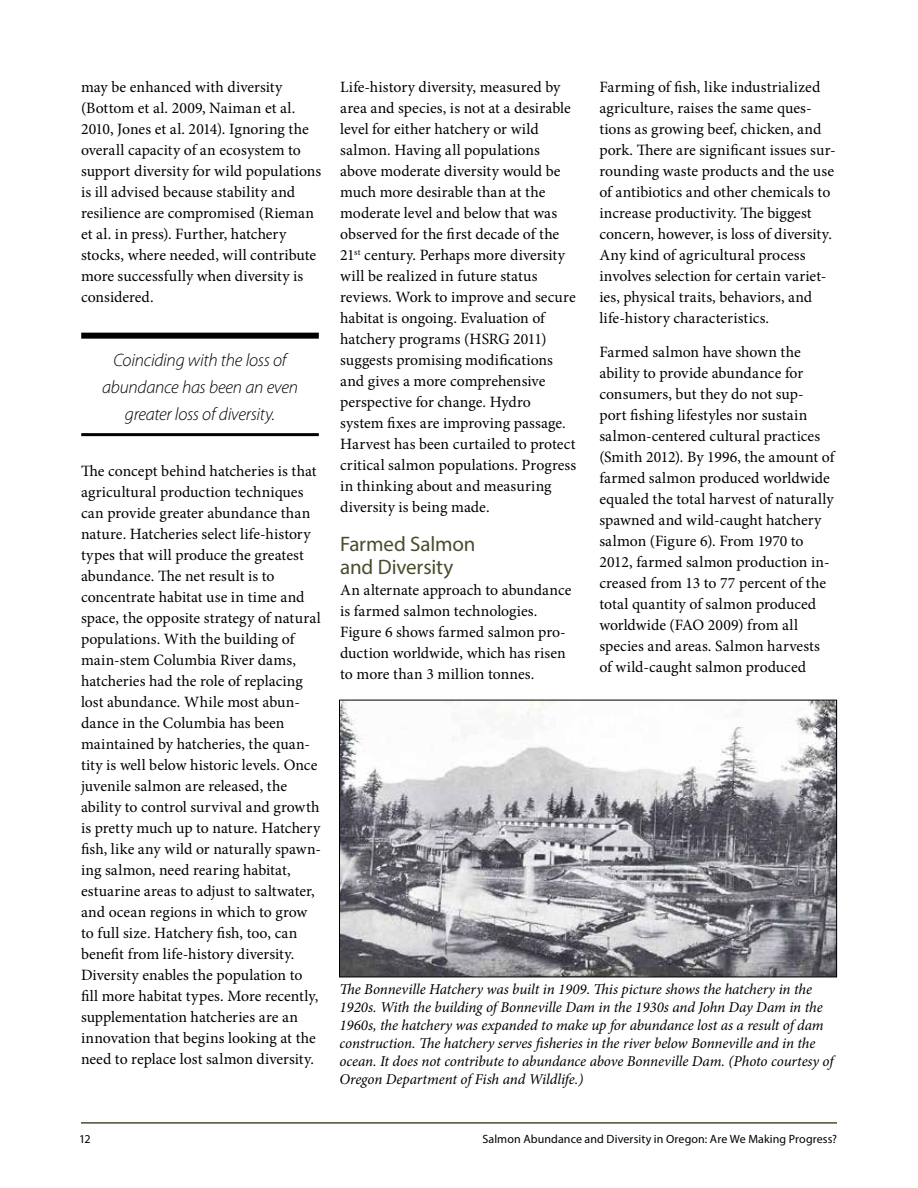
<style>
.page{position:relative;width:918px;height:1188px;background:#fff}
.page>*{position:absolute;margin:0;border:0;box-sizing:border-box;transform-origin:0 0}
.Subheads{font:21px/22.5px "Myriad Pro";letter-spacing:-.005em;color:#4b4c2d}
.Heading_2{font:italic 300 18px/27px "Myriad Pro";letter-spacing:-.015em;color:#000;text-align:center}
.Body{font:15.75px/21px "Minion Pro";color:#000}
.Body_no_space{font:15.75px/21px "Minion Pro";letter-spacing:.005em;color:#000}
.t1{font:italic 15px/18px "Minion Pro";letter-spacing:-.005em;color:#000}
.t2{font:12px "Myriad Pro";letter-spacing:.005em;color:#000}
</style>
<div class="page">
<hr style="left:81px;top:1122px;width:756px;height:2px;background:#4b4c2d">
<img style="left:341px;top:702px;width:494px;height:273px">
<div style="left:339px;top:700px;width:498px;height:277px;border:1px solid #000"></div>
<div style="left:81px;top:333px;width:238px;height:6px;background:#000"></div>
<hr style="left:81px;top:433px;width:238px;height:3px;background:#000">
<p class="Body" style="left:81px;top:77px;width:242px">may be enhanced with diversity (Bottom et al. 2009, Naiman et al.<br>2010, Jones et al. 2014). Ignoring the overall capacity of an ecosystem to support diversity for wild populations is ill advised because stability and resilience are compromised (Rieman et al. in press). Further, hatchery stocks, where needed, will contribute more successfully when diversity is considered.</p>
<p class="Heading_2" style="left:102px;top:346px;width:198px">Coinciding with the loss of abundance has been an even greater loss of diversity.</p>
<p class="Body" style="left:81px;top:460px;width:242px">The concept behind hatcheries is that agricultural production techniques can provide greater abundance than nature. Hatcheries select life-history types that will produce the greatest abundance. The net result is to concentrate habitat use in time and space, the opposite strategy of natural populations. With the building of main-stem Columbia River dams, hatcheries had the role of replacing lost abundance. While most abun&shy;dance in the Columbia has been maintained by hatcheries, the quan&shy;tity is well below historic levels. Once juvenile salmon are released, the ability to control survival and growth is pretty much up to nature. Hatchery fish, like any wild or naturally spawn&shy;ing salmon, need rearing habitat, estuarine areas to adjust to saltwater, and ocean regions in which to grow to full size. Hatchery fish, too, can benefit from life-history diversity.<br>Diversity enables the population to fill more habitat types. More recently, supplementation hatcheries are an innovation that begins looking at the need to replace lost salmon diversity.</p>
<p class="Body" style="left:340px;top:77px;width:238px">Life-history diversity, measured by area and species, is not at a desirable level for either hatchery or wild salmon. Having all populations above moderate diversity would be much more desirable than at the moderate level and below that was observed for the first decade of the 21<sup>st</sup> century. Perhaps more diversity will be realized in future status reviews. Work to improve and secure habitat is ongoing. Evaluation of hatchery programs (HSRG 2011) suggests promising modifications and gives a more comprehensive perspective for change. Hydro system fixes are improving passage.<br>Harvest has been curtailed to protect critical salmon populations. Progress in thinking about and measuring diversity is being made.</p>
<p class="Subheads" style="left:340px;top:533px;width:137px">Farmed Salmon and Diversity</p>
<p class="Body_no_space" style="left:340px;top:579px;width:233px">An alternate approach to abundance is farmed salmon technologies.<br>Figure 6 shows farmed salmon pro&shy;duction worldwide, which has risen to more than 3 million tonnes.</p>
<p class="Body_no_space" style="left:599px;top:77px;width:238px">Farming of fish, like industrialized agriculture, raises the same ques&shy;tions as growing beef, chicken, and pork. There are significant issues sur&shy;rounding waste products and the use of antibiotics and other chemicals to increase productivity. The biggest concern, however, is loss of diversity.<br>Any kind of agricultural process involves selection for certain variet&shy;ies, physical traits, behaviors, and life-history characteristics.</p>
<p class="Body" style="left:599px;top:342px;width:236px">Farmed salmon have shown the ability to provide abundance for consumers, but they do not sup&shy;port fishing lifestyles nor sustain salmon-centered cultural practices (Smith 2012). By 1996, the amount of farmed salmon produced worldwide equaled the total harvest of naturally spawned and wild-caught hatchery salmon (Figure 6). From 1970 to 2012, farmed salmon production in&shy;creased from 13 to 77 percent of the total quantity of salmon produced worldwide (FAO 2009) from all species and areas. Salmon harvests of wild-caught salmon produced</p>
<p class="t1" style="left:340px;top:980px;width:496px">The Bonneville Hatchery was built in 1909. This picture shows the hatchery in the 1920s. With the building of Bonneville Dam in the 1930s and John Day Dam in the 1960s, the hatchery was expanded to make up for abundance lost as a result of dam construction. The hatchery serves fisheries in the river below Bonneville and in the ocean. It does not contribute to abundance above Bonneville Dam. (Photo courtesy of Oregon Department of Fish and Wildlife.)</p>
<p class="t2" style="left:79px;top:1131px;width:13px">12</p>
<p class="t2" style="left:482px;top:1131px;width:356px">Salmon Abundance and Diversity in Oregon: Are We Making Progress?</p>
</div>
